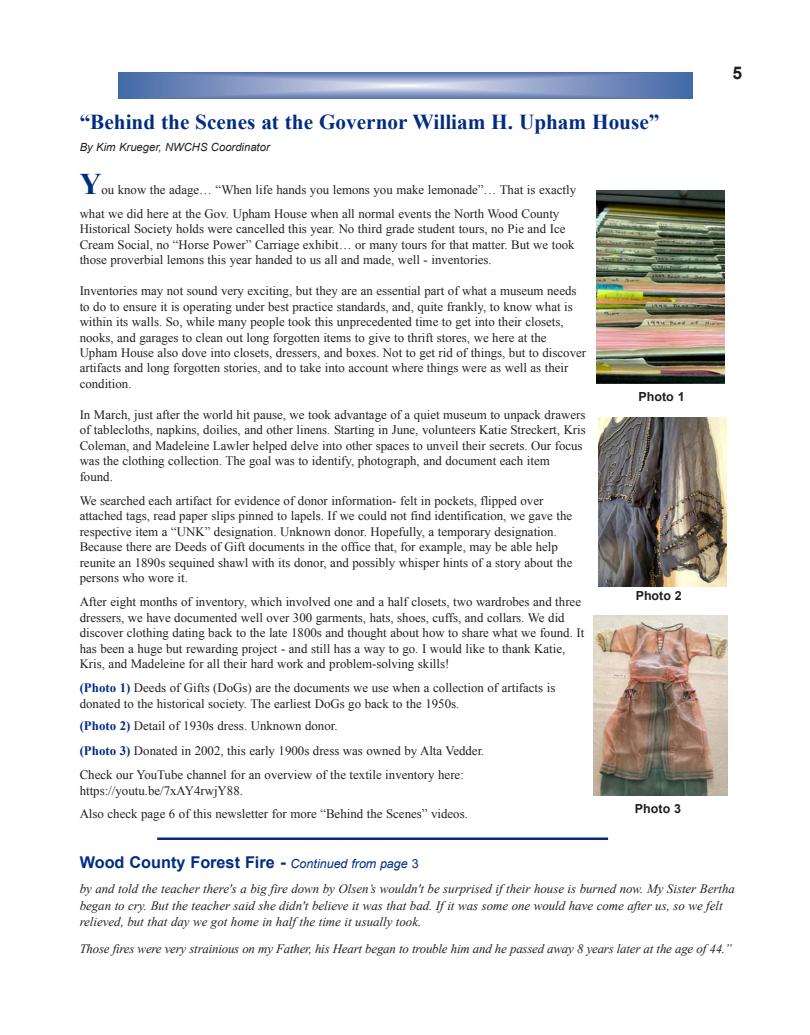
<style>
.page{position:relative;width:810px;height:1035px;background:#fff}
.page>*{position:absolute;margin:0;border:0;box-sizing:border-box;transform-origin:0 0}
.t1{font:700 30px "Times New Roman";color:#002c83}
.t2{font:700 21.25px "Times New Roman";color:#002c83}
.t3{font:700 17.5px "Arial";color:#231f20}
.t4{font:700 16.25px "Arial";color:#002c83}
.t5{font:12.88px/15.5px "Times New Roman";color:#231f20}
.t6{font:italic 12.88px/16.2px "Times New Roman";color:#231f20}
.t7{font:700 12.5px "Arial";color:#231f20}
.t8{font:italic 11.25px "Arial";color:#231f20}
.s1{font-weight:700;color:#002c83}
.s2{font-size:17.5px}
.s3{font-weight:400;font-style:italic;font-size:12.5px}
.s4{font-weight:400;font-size:12.5px}
</style>
<div class="page">
<div style="left:152px;top:73px;width:506px;height:26px;background:#5675ae"></div>
<div style="left:172px;top:74px;width:466px;height:24px;background:#627db3"></div>
<div style="left:192px;top:75px;width:426px;height:22px;background:#6d85b8"></div>
<div style="left:212px;top:76px;width:386px;height:20px;background:#788dbd"></div>
<div style="left:232px;top:77px;width:346px;height:18px;background:#8496c3"></div>
<div style="left:252px;top:78px;width:306px;height:16px;background:#96a4cb"></div>
<div style="left:272px;top:79px;width:266px;height:14px;background:#a2afd2"></div>
<div style="left:292px;top:80px;width:226px;height:12px;background:#a8b4d4"></div>
<div style="left:305px;top:81px;width:200px;height:10px;background:#b0bbd9"></div>
<div style="left:311px;top:81px;width:188px;height:10px;background:#b5bedb"></div>
<div style="left:316px;top:82px;width:178px;height:8px;background:#b8c2dd"></div>
<div style="left:322px;top:82px;width:166px;height:8px;background:#bcc5de"></div>
<div style="left:326px;top:82px;width:158px;height:8px;background:#c0c8e0"></div>
<div style="left:334px;top:82px;width:142px;height:7px;background:#c4cbe2"></div>
<div style="left:339px;top:83px;width:132px;height:6px;background:#c9cfe4"></div>
<div style="left:345px;top:83px;width:120px;height:6px;background:#ccd3e7"></div>
<div style="left:351px;top:83px;width:108px;height:6px;background:#d0d5e8"></div>
<div style="left:354px;top:83px;width:102px;height:5px;background:#d3d9ea"></div>
<hr style="left:359px;top:84px;width:92px;height:4px;background:#d7dcec">
<hr style="left:365px;top:84px;width:80px;height:4px;background:#dbdfed">
<hr style="left:368px;top:84px;width:74px;height:4px;background:#dfe2ef">
<hr style="left:374px;top:84px;width:62px;height:3px;background:#e3e5f0">
<hr style="left:379px;top:85px;width:52px;height:2px;background:#e7e9f2">
<hr style="left:384px;top:85px;width:42px;height:2px;background:#ebedf6">
<hr style="left:389px;top:85px;width:32px;height:2px;background:#eff1f8">
<hr style="left:394px;top:85px;width:22px;height:2px;background:#f3f4f9">
<img style="left:598px;top:418px;width:128px;height:168px">
<img style="left:597px;top:190px;width:127px;height:194px">
<img style="left:594px;top:616px;width:134px;height:180px">
<hr style="left:157px;top:838px;width:451px;height:2px;background:#002c83">
<h3 class="t3" style="left:732px;top:61px;width:11px">5</h3>
<h2 class="t2" style="left:80px;top:107px;width:581px">“Behind the Scenes at the Governor William H. Upham House”</h2>
<p class="t8" style="left:80px;top:139px;width:192px">By Kim Krueger, NWCHS Coordinator</p>
<h1 class="t1" style="left:80px;top:163px;width:23px">Y</h1>
<p class="t5" style="left:80px;top:177px;width:498px;line-height:24.1px;text-indent:22px">ou know the adage… “When life hands you lemons you make lemonade”… That is exactly what we did here at the Gov. Upham House when all normal events the North Wood County</p>
<p class="t5" style="left:80px;top:221px;width:497px">Historical Society holds were cancelled this year. No third grade student tours, no Pie and Ice<br>Cream Social, no “Horse Power” Carriage exhibit… or many tours for that matter. But we took those proverbial lemons this year handed to us all and made, well - inventories.</p>
<p class="t5" style="left:80px;top:283px;width:508px">Inventories may not sound very exciting, but they are an essential part of what a museum needs to do to ensure it is operating under best practice standards, and, quite frankly, to know what is within its walls. So, while many people took this unprecedented time to get into their closets, nooks, and garages to clean out long forgotten items to give to thrift stores, we here at the Upham House also dove into closets, dressers, and boxes. Not to get rid of things, but to discover artifacts and long forgotten stories, and to take into account where things were as well as their condition.</p>
<p class="t5" style="left:80px;top:407px;width:508px">In March, just after the world hit pause, we took advantage of a quiet museum to unpack drawers of tablecloths, napkins, doilies, and other linens. Starting in June, volunteers Katie Streckert, Kris Coleman, and Madeleine Lawler helped delve into other spaces to unveil their secrets. Our focus was the clothing collection. The goal was to identify, photograph, and document each item found.</p>
<p class="t5" style="left:80px;top:493px;width:494px">We searched each artifact for evidence of donor information- felt in pockets, flipped over attached tags, read paper slips pinned to lapels. If we could not find identification, we gave the respective item a “UNK” designation. Unknown donor. Hopefully, a temporary designation.<br>Because there are Deeds of Gift documents in the office that, for example, may be able help reunite an 1890s sequined shawl with its donor, and possibly whisper hints of a story about the persons who wore it.</p>
<p class="t5" style="left:80px;top:594px;width:506px">After eight months of inventory, which involved one and a half closets, two wardrobes and three dressers, we have documented well over 300 garments, hats, shoes, cuffs, and collars. We did discover clothing dating back to the late 1800s and thought about how to share what we found. It has been a huge but rewarding project - and still has a way to go. I would like to thank Katie, Kris, and Madeleine for all their hard work and problem-solving skills!</p>
<p class="t5" style="left:80px;top:680px;width:477px"><span class="s1">(Photo 1)</span> Deeds of Gifts (DoGs) are the documents we use when a collection of artifacts is donated to the historical society. The earliest DoGs go back to the 1950s.</p>
<p class="t5" style="left:80px;top:713px;width:406px;line-height:24.6px"><span class="s1">(Photo 2)</span> Detail of 1930s dress. Unknown donor.<br><span class="s1">(Photo 3)</span> Donated in 2002, this early 1900s dress was owned by Alta Vedder.<br>Check our YouTube channel for an overview of the textile inventory here:</p>
<p class="t5" style="left:80px;top:779px;width:390px;line-height:23px">https://youtu.be/7xAY4rwjY88.<br>Also check page 6 of this newsletter for more “Behind the Scenes” videos.</p>
<p class="t4" style="left:80px;top:852px;width:340px">Wood County Forest Fire <span class="s2">-</span> <span class="s3">Continued from page</span> <span class="s4">3</span></p>
<p class="t6" style="left:80px;top:881px;width:657px">by and told the teacher there's a big fire down by Olsen’s wouldn't be surprised if their house is burned now. My Sister Bertha began to cry. But the teacher said she didn't believe it was that bad. If it was some one would have come after us, so we felt relieved, but that day we got home in half the time it usually took.</p>
<p class="t6" style="left:80px;top:940px;width:654px">Those fires were very strainious on my Father, his Heart began to trouble him and he passed away 8 years later at the age of 44.”</p>
<p class="t7" style="left:639px;top:388px;width:48px">Photo 1</p>
<p class="t7" style="left:636px;top:587px;width:48px">Photo 2</p>
<p class="t7" style="left:635px;top:800px;width:48px">Photo 3</p>
</div>
